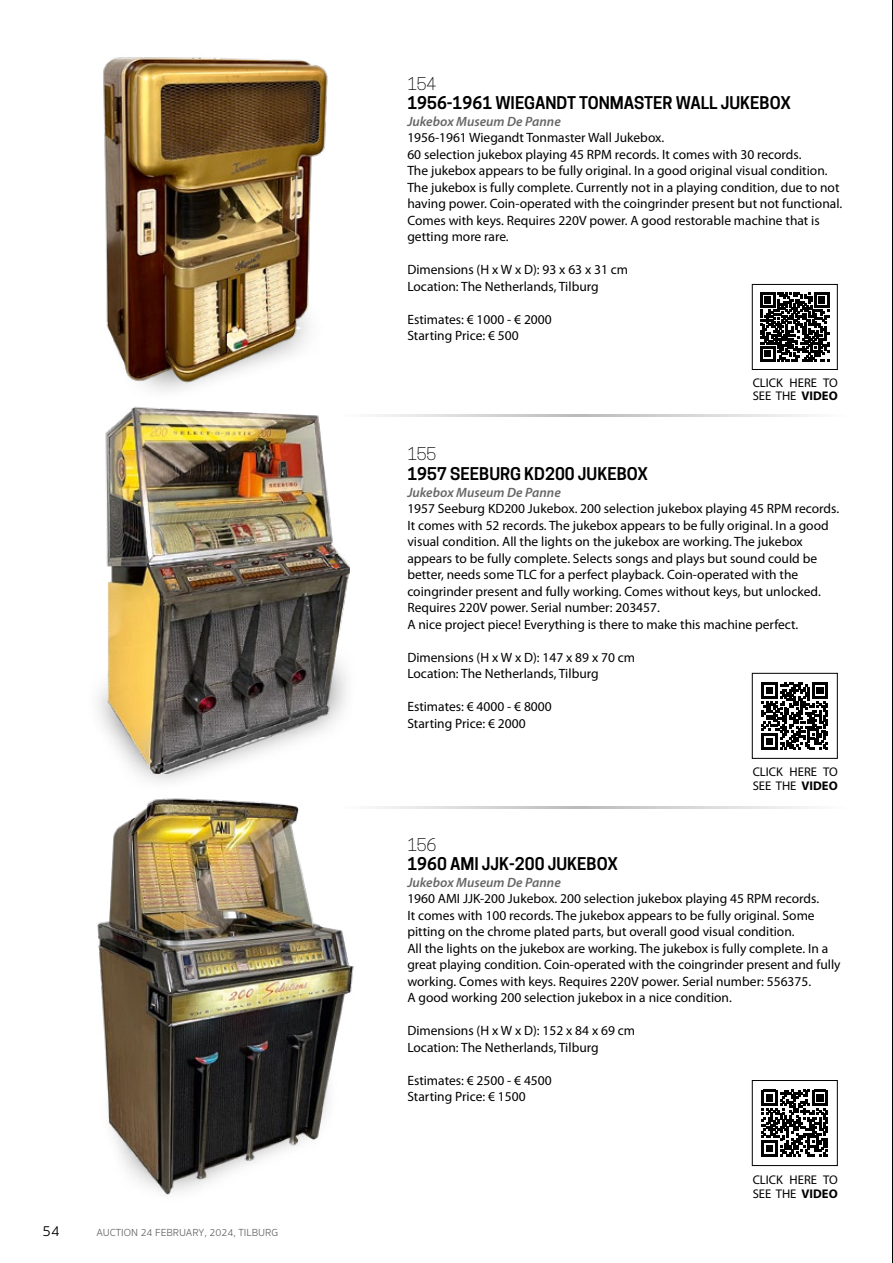
<style>
.page{position:relative;width:893px;height:1263px;background:#fff}
.page>*{position:absolute;margin:0;border:0;box-sizing:border-box;transform-origin:0 0}
.t1{font:600 16.5px "Cooper Hewitt";color:#000}
.t2{font:300 16.5px "Cooper Hewitt";letter-spacing:-.02em;color:#000}
.t3{font:300 15px "Sukhumvit Set";color:#000}
.t4{font:13.5px/16.5px "Myriad Pro";color:#000}
.t5{font:italic 600 13.5px "Myriad Pro";color:#666}
.t6{font:12.6px/13.5px "Myriad Pro";color:#000}
.t7{font:300 10.5px "Sukhumvit Set";color:#666}
.s1{font-weight:700}
</style>
<div class="page">
<svg style="left:375px;top:415px;width:433px;height:2px"></svg>
<svg style="left:375px;top:806px;width:433px;height:2px"></svg>
<img style="left:103px;top:57px;width:225px;height:334px">
<img style="left:97px;top:798px;width:257px;height:398px">
<img style="left:98px;top:406px;width:252px;height:367px">
<svg style="left:761px;top:293px;width:68px;height:68px"></svg>
<div style="left:752px;top:284px;width:86px;height:86px;border:1px solid #000"></div>
<svg style="left:761px;top:682px;width:67px;height:67px"></svg>
<div style="left:752px;top:673px;width:86px;height:86px;border:1px solid #000"></div>
<svg style="left:761px;top:1090px;width:67px;height:66px"></svg>
<div style="left:752px;top:1080px;width:86px;height:86px;border:1px solid #000"></div>
<p class="t3" style="left:43px;top:1221px;width:18px">54</p>
<p class="t7" style="left:97px;top:1226px;width:183px">AUCTION 24 FEBRUARY, 2024, TILBURG</p>
<p class="t2" style="left:407px;top:74px;width:31px">154</p>
<p class="t1" style="left:407px;top:93px;width:385px">1956-1961 WIEGANDT TONMASTER WALL JUKEBOX</p>
<p class="t5" style="left:407px;top:113px;width:155px">Jukebox Museum De Panne</p>
<p class="t4" style="left:407px;top:129px;width:436px">1956-1961 Wiegandt Tonmaster Wall Jukebox.<br>60 selection jukebox playing 45 RPM records. It comes with 30 records.<br>The jukebox appears to be fully original. In a good original visual condition.<br>The jukebox is fully complete. Currently not in a playing condition, due to not having power. Coin-operated with the coingrinder present but not functional.<br>Comes with keys. Requires 220V power. A good restorable machine that is getting more rare.</p>
<p class="t4" style="left:407px;top:261px;width:222px">Dimensions (H x W x D): 93 x 63 x 31 cm<br>Location: The Netherlands, Tilburg</p>
<p class="t4" style="left:407px;top:311px;width:146px">Estimates: € 1000 - € 2000<br>Starting Price: € 500</p>
<p class="t6" style="left:753px;top:375px;width:87px">CLICK HERE TO<br>SEE THE <span class="s1">VIDEO</span></p>
<p class="t2" style="left:407px;top:444px;width:31px">155</p>
<p class="t1" style="left:407px;top:464px;width:242px">1957 SEEBURG KD200 JUKEBOX</p>
<p class="t5" style="left:407px;top:484px;width:155px">Jukebox Museum De Panne</p>
<p class="t4" style="left:407px;top:500px;width:433px">1957 Seeburg KD200 Jukebox. 200 selection jukebox playing 45 RPM records.<br>It comes with 52 records. The jukebox appears to be fully original. In a good visual condition. All the lights on the jukebox are working. The jukebox appears to be fully complete. Selects songs and plays but sound could be better, needs some TLC for a perfect playback. Coin-operated with the coingrinder present and fully working. Comes without keys, but unlocked.<br>Requires 220V power. Serial number: 203457.<br>A nice project piece! Everything is there to make this machine perfect.</p>
<p class="t4" style="left:407px;top:649px;width:229px">Dimensions (H x W x D): 147 x 89 x 70 cm<br>Location: The Netherlands, Tilburg</p>
<p class="t4" style="left:407px;top:698px;width:146px">Estimates: € 4000 - € 8000<br>Starting Price: € 2000</p>
<p class="t6" style="left:753px;top:765px;width:87px">CLICK HERE TO<br>SEE THE <span class="s1">VIDEO</span></p>
<p class="t2" style="left:407px;top:835px;width:31px">156</p>
<p class="t1" style="left:407px;top:854px;width:212px">1960 AMI JJK-200 JUKEBOX</p>
<p class="t5" style="left:407px;top:874px;width:155px">Jukebox Museum De Panne</p>
<p class="t4" style="left:407px;top:890px;width:435px">1960 AMI JJK-200 Jukebox. 200 selection jukebox playing 45 RPM records.<br>It comes with 100 records. The jukebox appears to be fully original. Some pitting on the chrome plated parts, but overall good visual condition.<br>All the lights on the jukebox are working. The jukebox is fully complete. In a great playing condition. Coin-operated with the coingrinder present and fully working. Comes with keys. Requires 220V power. Serial number: 556375.<br>A good working 200 selection jukebox in a nice condition.</p>
<p class="t4" style="left:407px;top:1022px;width:229px">Dimensions (H x W x D): 152 x 84 x 69 cm<br>Location: The Netherlands, Tilburg</p>
<p class="t4" style="left:407px;top:1072px;width:146px">Estimates: € 2500 - € 4500<br>Starting Price: € 1500</p>
<p class="t6" style="left:753px;top:1173px;width:87px">CLICK HERE TO<br>SEE THE <span class="s1">VIDEO</span></p>
</div>
